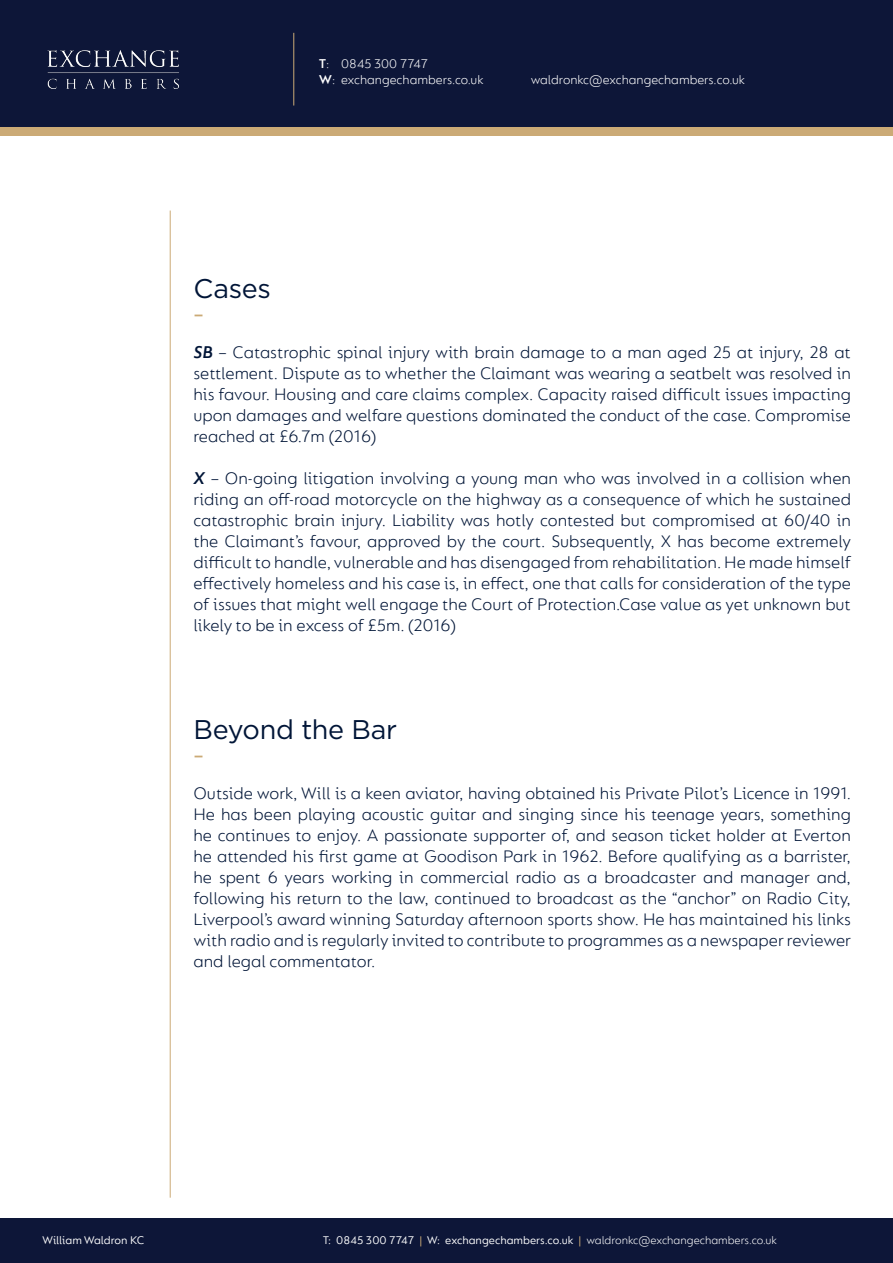
<style>
.page{position:relative;width:893px;height:1263px;background:#fff}
.page>*{position:absolute;margin:0;border:0;box-sizing:border-box;transform-origin:0 0}
.t1{font:27px "Gotham";letter-spacing:-.015em;color:#001537}
.t2{font:300 18px/21px "FS Lucas";color:#001537;text-align:justify}
.t3{font:300 13.5px "FS Lucas";color:#fff}
.t4{font:12px "FS Lucas";color:#fff}
.s1{font-weight:600}
.s2{font-weight:600;font-style:italic}
.s3{color:#cbaa76}
.s4{font-weight:300}
</style>
<div class="page">
<div style="left:0;top:64px;width:893px;height:72px;background:#cbaa76"></div>
<div style="left:0;top:0;width:893px;height:127px;background:#0d1638"></div>
<div style="left:0;top:1219px;width:893px;height:44px;background:#0d1638"></div>
<img style="left:47px;top:50px;width:132px;height:39px">
<hr style="left:293px;top:33px;width:1px;height:73px;background:#cbaa76">
<hr style="left:170px;top:211px;width:1px;height:987px;background:#cbaa76">
<p class="t3" style="left:319px;top:55px;width:111px"><span class="s1">T</span>: 0845 300 7747</p>
<p class="t3" style="left:319px;top:72px;width:166px"><span class="s1">W</span>: exchangechambers.co.uk</p>
<p class="t3" style="left:531px;top:72px;width:216px">waldronkc@exchangechambers.co.uk</p>
<p class="t1" style="left:193px;top:271px;width:79px">Cases</p>
<p class="t2" style="left:193px;top:341px;width:659px"><span class="s2">SB</span> – Catastrophic spinal injury with brain damage to a man aged 25 at injury, 28 at settlement. Dispute as to whether the Claimant was wearing a seatbelt was resolved in his favour. Housing and care claims complex. Capacity raised difficult issues impacting upon damages and welfare questions dominated the conduct of the case. Compromise reached at £6.7m (2016)</p>
<p class="t2" style="left:193px;top:467px;width:659px"><span class="s2">X</span> – On-going litigation involving a young man who was involved in a collision when riding an off-road motorcycle on the highway as a consequence of which he sustained catastrophic brain injury. Liability was hotly contested but compromised at 60/40 in the Claimant’s favour, approved by the court. Subsequently, X has become extremely difficult to handle, vulnerable and has disengaged from rehabilitation. He made himself effectively homeless and his case is, in effect, one that calls for consideration of the type of issues that might well engage the Court of Protection.Case value as yet unknown but likely to be in excess of £5m. (2016)</p>
<p class="t1" style="left:193px;top:712px;width:205px">Beyond the Bar</p>
<p class="t2" style="left:193px;top:782px;width:659px">Outside work, Will is a keen aviator, having obtained his Private Pilot’s Licence in 1991.<br>He has been playing acoustic guitar and singing since his teenage years, something he continues to enjoy. A passionate supporter of, and season ticket holder at Everton he attended his first game at Goodison Park in 1962. Before qualifying as a barrister, he spent 6 years working in commercial radio as a broadcaster and manager and, following his return to the law, continued to broadcast as the “anchor” on Radio City, Liverpool’s award winning Saturday afternoon sports show. He has maintained his links with radio and is regularly invited to contribute to programmes as a newspaper reviewer and legal commentator.</p>
<p class="t4" style="left:42px;top:1233px;width:104px">William Waldron KC</p>
<p class="t4" style="left:323px;top:1233px;width:456px">T: 0845 300 7747 <span class="s3">|</span> W: exchangechambers.co.uk <span class="s3">|</span> <span class="s4">waldronkc@exchangechambers.co.uk</span></p>
</div>
